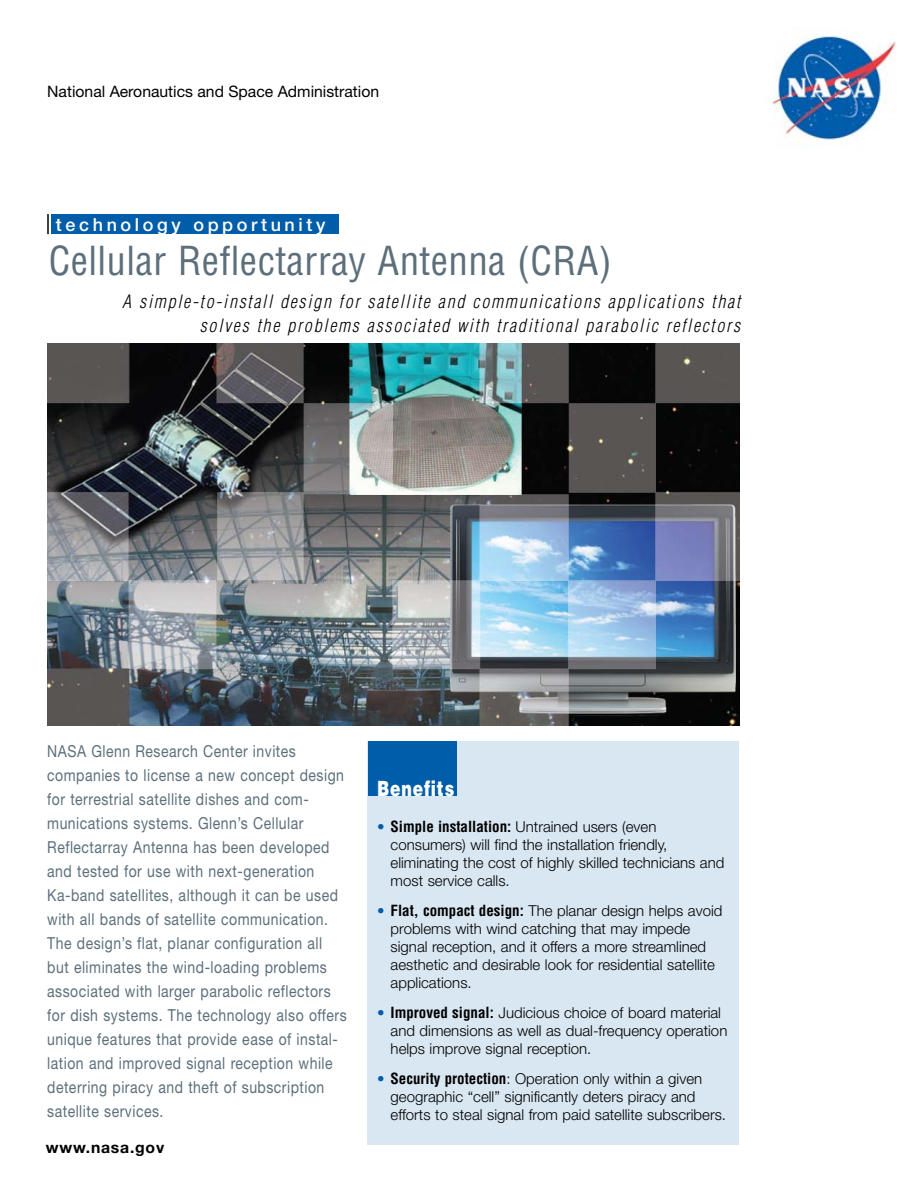
<style>
.page{position:relative;width:918px;height:1188px;background:#fff}
.page>*{position:absolute;margin:0;border:0;box-sizing:border-box;transform-origin:0 0}
.t1{font:condensed 39px "Helvetica";letter-spacing:.01em;color:#5c6f7b}
.t2{font:900 21px "Helvetica";letter-spacing:.05em;color:#fff;scale:.75 1}
.t3{font:italic 300 condensed 18px/24px "Helvetica";letter-spacing:.1em;color:#000;text-align:right}
.t4{font:500 18px "Helvetica Neue";letter-spacing:.2em;color:#fff}
.t5{font:16.5px/24px "Helvetica Neue";letter-spacing:.035em;color:#5c6f7b;scale:.85 1}
.t6{font:15.75px "Helvetica Neue";color:#000}
.t7{font:700 15.75px "Helvetica Neue";letter-spacing:.05em;color:#000}
.t8{font:300 15px/18px "Helvetica Neue";color:#000}
.t9{font:700 condensed 15px "Helvetica";color:#000}
.s1{font-family:"Helvetica Neue";font-weight:300;font-stretch:normal}
.s2{font-family:"Helvetica";font-weight:700;font-stretch:condensed}
</style>
<div class="page">
<img style="left:772px;top:35px;width:124px;height:113px">
<div style="left:368px;top:741px;width:371px;height:404px;background:#d9e7f2"></div>
<div style="left:368px;top:741px;width:89px;height:55px;background:#005daa"></div>
<div style="left:52px;top:214px;width:287px;height:20px;background:#005daa"></div>
<hr style="left:47px;top:214px;width:2px;height:20px;background:#000">
<img style="left:47px;top:344px;width:692px;height:381px">
<p class="t6" style="left:47px;top:82px;width:333px">National Aeronautics and Space Administration</p>
<p class="t4" style="left:56px;top:214px;width:271px">technology opportunity</p>
<h1 class="t1" style="left:49px;top:236px;width:565px">Cellular Reflectarray Antenna (CRA)</h1>
<p class="t3" style="left:122px;top:289px;width:619px">A simple-to-install design for satellite and communications applications that solves the problems associated with traditional parabolic reflectors</p>
<p class="t5" style="left:47px;top:739px;width:354px">NASA Glenn Research Center invites companies to license a new concept design for terrestrial satellite dishes and com&shy;munications systems. Glenn’s Cellular Reflectarray Antenna has been developed and tested for use with next-generation Ka-band satellites, although it can be used with all bands of satellite communication.<br>The design’s flat, planar configuration all but eliminates the wind-loading problems associated with larger parabolic reflectors for dish systems. The technology also offers unique features that provide ease of instal&shy;lation and improved signal reception while deterring piracy and theft of subscription satellite services.</p>
<p class="t7" style="left:46px;top:1138px;width:120px">www.nasa.gov</p>
<p class="t2" style="left:377px;top:775px;width:105px">Benefits</p>
<p class="t9" style="left:391px;top:818px;width:267px">Simple installation: <span class="s1">Untrained users (even</span></p>
<p class="t8" style="left:391px;top:836px;width:335px">consumers) will find the installation friendly, eliminating the cost of highly skilled technicians and most service calls.</p>
<p class="t8" style="left:391px;top:902px;width:333px"><span class="s2">Flat, compact design:</span> The planar design helps avoid problems with wind catching that may impede signal reception, and it offers a more streamlined aesthetic and desirable look for residential satellite applications.</p>
<p class="t8" style="left:391px;top:1004px;width:338px"><span class="s2">Improved signal:</span> Judicious choice of board material and dimensions as well as dual-frequency operation helps improve signal reception.</p>
<p class="t8" style="left:391px;top:1070px;width:337px"><span class="s2">Security protection</span>: Operation only within a given geographic “cell” significantly deters piracy and efforts to steal signal from paid satellite subscribers.</p>
</div>
